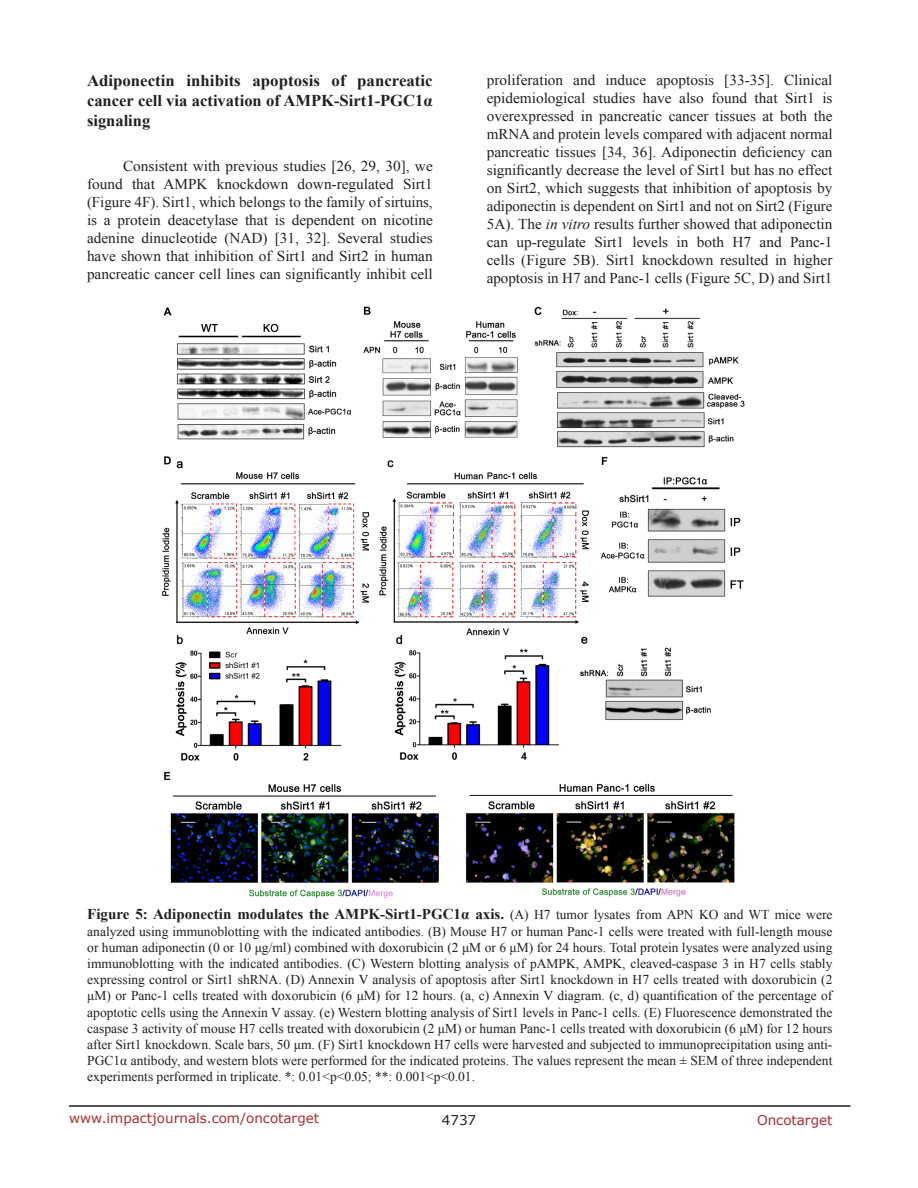
<style>
.page{position:relative;width:918px;height:1188px;background:#fff}
.page>*{position:absolute;margin:0;border:0;box-sizing:border-box;transform-origin:0 0}
.SubHeading{font:700 16.5px/19.8px "Times New Roman";color:#221f22;text-align:justify}
.BodyText{font:15px/18px "Times New Roman";color:#221f22;text-align:justify}
.FigureText{font:700 15px "Times New Roman";color:#221f22}
.FigureText-2{font:13.5px/16.2px "Times New Roman";color:#221f22;text-align:justify}
.t1{font:13.5px "Verdana";color:#ac2b31}
.t2{font:13.5px "Verdana";color:#221f22}
.s1{font-style:italic}
.s2{font-weight:400;font-size:13.5px}
</style>
<div class="page">
<hr style="left:69px;top:1105px;width:781px;height:2px;background:#231f20">
<img style="left:162px;top:306px;width:583px;height:592px">
<p class="SubHeading" style="left:87px;top:70px;width:347px">Adiponectin inhibits apoptosis of pancreatic cancer cell via activation of AMPK-Sirt1-PGC1α signaling</p>
<p class="BodyText" style="left:87px;top:157px;width:347px;text-indent:36px">Consistent with previous studies [26, 29, 30], we found that AMPK knockdown down-regulated Sirt1 (Figure 4F). Sirt1, which belongs to the family of sirtuins, is a protein deacetylase that is dependent on nicotine adenine dinucleotide (NAD) [31, 32]. Several studies have shown that inhibition of Sirt1 and Sirt2 in human pancreatic cancer cell lines can significantly inhibit cell</p>
<p class="BodyText" style="left:487px;top:71px;width:347px">proliferation and induce apoptosis [33-35]. Clinical epidemiological studies have also found that Sirt1 is overexpressed in pancreatic cancer tissues at both the mRNA and protein levels compared with adjacent normal pancreatic tissues [34, 36]. Adiponectin deficiency can significantly decrease the level of Sirt1 but has no effect on Sirt2, which suggests that inhibition of apoptosis by adiponectin is dependent on Sirt1 and not on Sirt2 (Figure 5A). The <span class="s1">in vitro</span> results further showed that adiponectin can up-regulate Sirt1 levels in both H7 and Panc-1 cells (Figure 5B). Sirt1 knockdown resulted in higher apoptosis in H7 and Panc-1 cells (Figure 5C, D) and Sirt1</p>
<p class="FigureText" style="left:87px;top:904px;width:747px">Figure 5: Adiponectin modulates the AMPK-Sirt1-PGC1α axis. <span class="s2">(A) H7 tumor lysates from APN KO and WT mice were</span></p>
<p class="FigureText-2" style="left:87px;top:923px;width:747px">analyzed using immunoblotting with the indicated antibodies. (B) Mouse H7 or human Panc-1 cells were treated with full-length mouse or human adiponectin (0 or 10 μg/ml) combined with doxorubicin (2 μM or 6 μM) for 24 hours. Total protein lysates were analyzed using immunoblotting with the indicated antibodies. (C) Western blotting analysis of pAMPK, AMPK, cleaved-caspase 3 in H7 cells stably expressing control or Sirt1 shRNA. (D) Annexin V analysis of apoptosis after Sirt1 knockdown in H7 cells treated with doxorubicin (2 μM) or Panc-1 cells treated with doxorubicin (6 μM) for 12 hours. (a, c) Annexin V diagram. (c, d) quantification of the percentage of apoptotic cells using the Annexin V assay. (e) Western blotting analysis of Sirt1 levels in Panc-1 cells. (E) Fluorescence demonstrated the caspase 3 activity of mouse H7 cells treated with doxorubicin (2 μM) or human Panc-1 cells treated with doxorubicin (6 μM) for 12 hours after Sirt1 knockdown. Scale bars, 50 μm. (F) Sirt1 knockdown H7 cells were harvested and subjected to immunoprecipitation using anti-PGC1α antibody, and western blots were performed for the indicated proteins. The values represent the mean ± SEM of three independent experiments performed in triplicate. *: 0.01&lt;p&lt;0.05; **: 0.001&lt;p&lt;0.01.</p>
<p class="t1" style="left:69px;top:1109px;width:252px">www.impactjournals.com/oncotarget</p>
<p class="t2" style="left:442px;top:1111px;width:36px">4737</p>
<p class="t1" style="left:757px;top:1111px;width:77px">Oncotarget</p>
</div>
